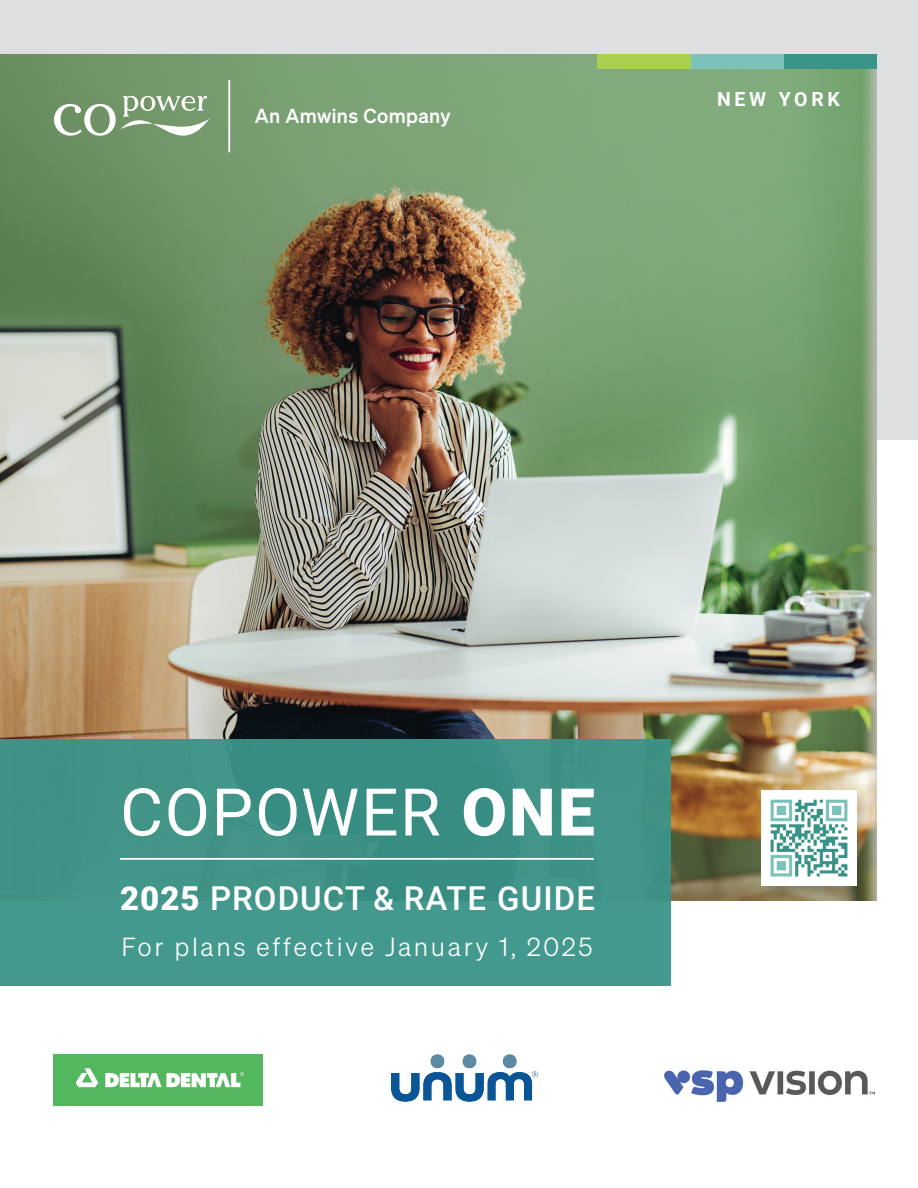
<style>
.page{position:relative;width:918px;height:1188px;background:#fff}
.page>*{position:absolute;margin:0;border:0;box-sizing:border-box;transform-origin:0 0}
.t1{font:65.85px "Roboto";letter-spacing:.025em;color:#fff}
.t2{font:500 33px "Roboto";letter-spacing:.03em;color:#fff}
.t3{font:25.5px "Sohne Leicht";letter-spacing:.1em;color:#fff}
.t4{font:19.8px "Sohne Kraftig";letter-spacing:.02em;color:#fff}
.t5{font:700 19.5px "Roboto";letter-spacing:.19em;color:#fff}
.s1{font-weight:900}
</style>
<div class="page">
<div style="left:0;top:0;width:918px;height:440px;background:#dedfe1"></div>
<img style="left:0;top:54px;width:877px;height:846px">
<div style="left:0;top:739px;width:670px;height:247px;background:#429588"></div>
<hr style="left:120px;top:858px;width:474px;height:2px;background:#fff">
<div style="left:784px;top:54px;width:93px;height:15px;background:#3b9488"></div>
<div style="left:691px;top:54px;width:93px;height:15px;background:#7bc2ba"></div>
<div style="left:597px;top:54px;width:94px;height:15px;background:#a9d04f"></div>
<div style="left:759px;top:788px;width:115px;height:114px;background:#231f20;opacity:.2"></div>
<img style="left:762px;top:790px;width:95px;height:95px">
<img style="left:392px;top:1055px;width:145px;height:46px">
<img style="left:664px;top:1070px;width:210px;height:32px">
<img style="left:53px;top:1054px;width:209px;height:52px">
<svg style="left:54px;top:96px;width:156px;height:52px;background:#8ba883"></svg>
<hr style="left:228px;top:80px;width:2px;height:72px;background:#fff">
<p class="t4" style="left:255px;top:104px;width:197px">An Amwins Company</p>
<p class="t5" style="left:717px;top:85px;width:124px">NEW YORK</p>
<h1 class="t1" style="left:120px;top:766px;width:476px">COPOWER <span class="s1">ONE</span></h1>
<p class="t2" style="left:120px;top:876px;width:476px"><span class="s1">2025</span> PRODUCT &amp; RATE GUIDE</p>
<p class="t3" style="left:122px;top:932px;width:473px">For plans effective January 1, 2025</p>
</div>
